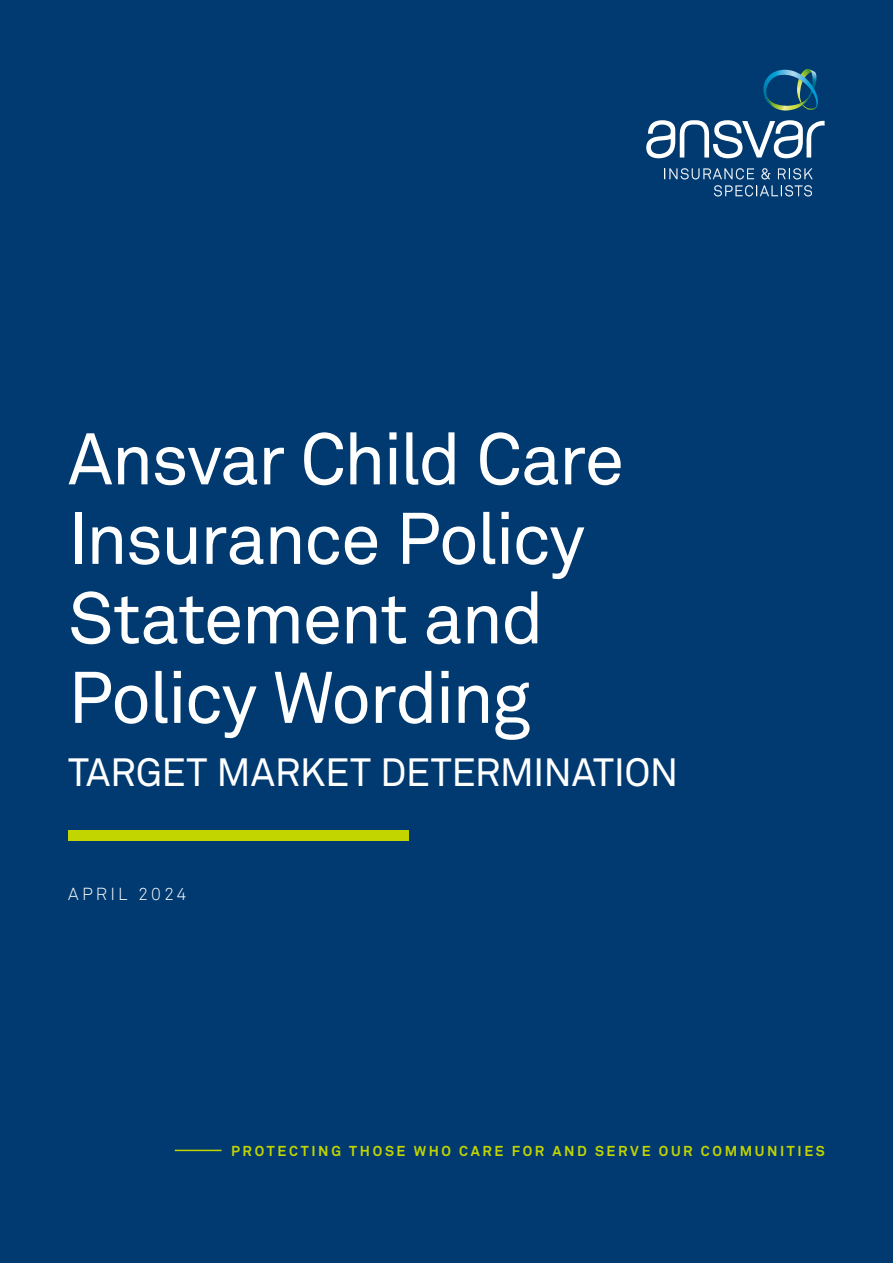
<style>
.page{position:relative;width:893px;height:1263px;background:#003a70}
.page>*{position:absolute;margin:0;border:0;box-sizing:border-box;transform-origin:0 0}
.Headline_COVER{font:72px/79.5px "Akkurat Pro";letter-spacing:-.03em;color:#fff}
.Headline_COVER-2{font:39px "Akkurat Pro";letter-spacing:-.015em;color:#fff}
.Headline_COVER-3{font:17.25px "Akkurat Light Pro";letter-spacing:.18em;color:#fff}
.Tagline{font:700 14.25px "Akkurat Pro";letter-spacing:.185em;color:#c2d500}
</style>
<div class="page">
<svg style="left:646px;top:120px;width:179px;height:38px"></svg>
<svg style="left:763px;top:69px;width:55px;height:42px"></svg>
<svg style="left:664px;top:168px;width:90px;height:11px"></svg>
<svg style="left:761px;top:168px;width:9px;height:11px"></svg>
<svg style="left:778px;top:168px;width:35px;height:11px"></svg>
<svg style="left:714px;top:185px;width:98px;height:11px"></svg>
<hr style="left:175px;top:1150px;width:47px;height:1px;background:#c2d500">
<div style="left:68px;top:830px;width:340px;height:11px;background:#c2d500"></div>
<p class="Headline_COVER" style="left:68px;top:421px;width:558px">Ansvar Child Care<br>Insurance Policy<br>Statement and<br>Policy Wording</p>
<p class="Headline_COVER-2" style="left:68px;top:749px;width:612px">TARGET MARKET DETERMINATION</p>
<p class="Headline_COVER-3" style="left:68px;top:884px;width:120px">APRIL 2024</p>
<p class="Tagline" style="left:231px;top:1142px;width:595px">PROTECTING THOSE WHO CARE FOR AND SERVE OUR COMMUNITIES</p>
</div>
